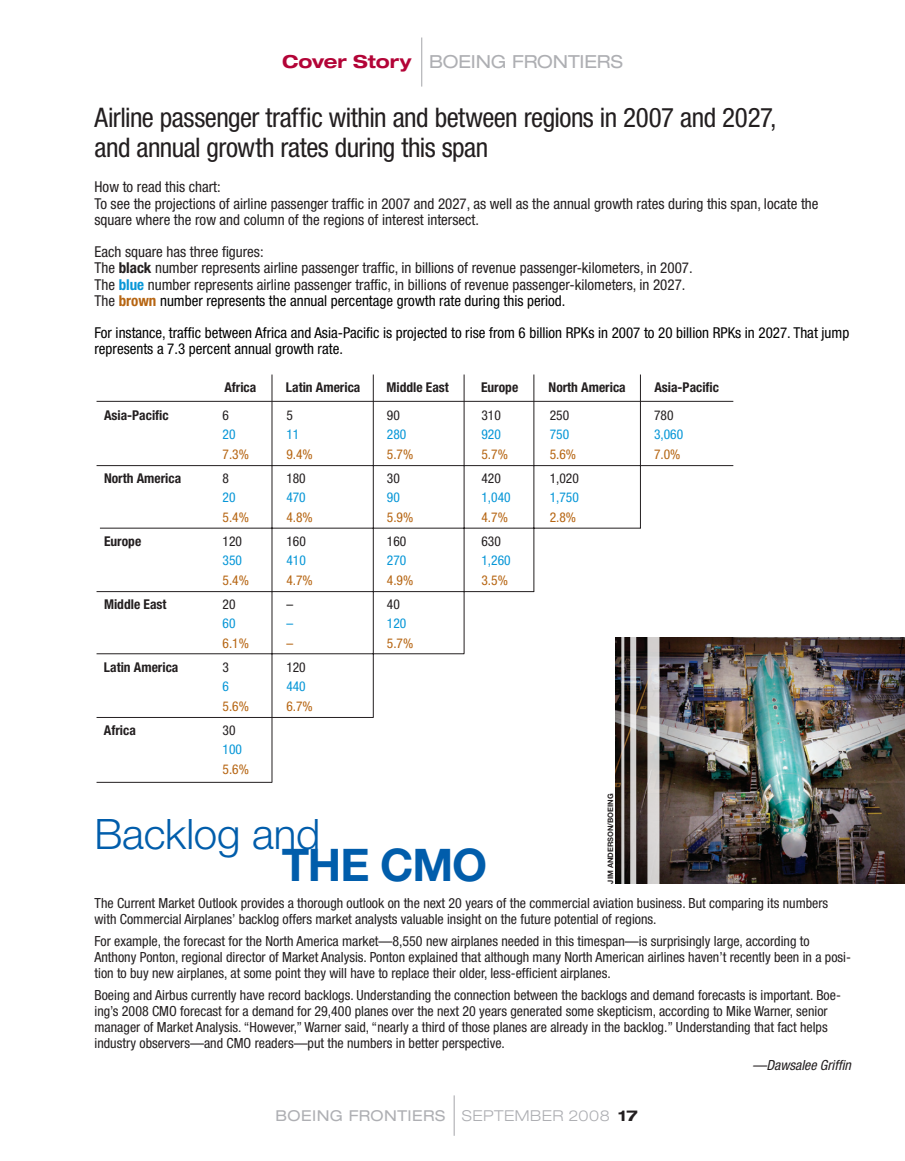
<style>
.page{position:relative;width:905px;height:1161px;background:#fff}
.page>*{position:absolute;margin:0;border:0;box-sizing:border-box;transform-origin:0 0}
.Headline_-_42{font:700 45px "Helvetica Neue LT Std";color:#015dab}
.Headline_-_42-2{font:300 42px "Helvetica Neue LT Std";letter-spacing:-.005em;color:#015dab}
.Deckhead{font:condensed 27px/30px "Helvetica Neue LT Std";letter-spacing:-.02em;color:#231f20}
.Body_copy{font:expanded 18px "Helvetica Neue LT Std";letter-spacing:-.01em;color:#aeafb3}
.Sidebar_-_body{font:condensed 15px/16.5px "Helvetica Neue LT Std";color:#231f20}
.Sidebar_-_body-2{font:condensed 15px/16.5px "Helvetica Neue LT Std";color:#000}
.t1{font:expanded 15px "Helvetica Neue LT Std";letter-spacing:.025em;color:#aeafb3}
.Sidebar_-_body-3{font:condensed 13.95px/16px "Helvetica Neue LT Std";color:#231f20}
.Sidebar_-_body-4{font:italic condensed 13.95px "Helvetica Neue LT Std";color:#231f20}
.t2{font:700 condensed 13.5px "Helvetica Neue";color:#231f20}
.t3{font:condensed 13.5px/19.5px "Helvetica Neue";color:#b66512}
.t4{font:condensed 13.5px "Helvetica Neue";color:#0696d7}
.t5{font:condensed 13.5px "Helvetica Neue";color:#231f20}
.Photo_credit{font:700 7.5px "Helvetica Neue LT Std";color:#231f20}
.s1{font-weight:700;color:#b30437}
.s2{font-weight:700}
.s3{font-weight:700;color:#0696d7}
.s4{font-weight:700;color:#b66512}
.s5{color:#000}
.s6{color:#231f20}
.s7{color:#0696d7}
.s8{font-weight:300}
.s9{font-weight:700;color:#231f20}
</style>
<div class="page">
<hr style="left:453px;top:1095px;width:1px;height:41px;background:#aeafb3">
<hr style="left:421px;top:38px;width:1px;height:49px;background:#aeafb3">
<hr style="left:96px;top:401px;width:637px;height:1px;background:#231f20">
<hr style="left:96px;top:782px;width:176px;height:1px;background:#231f20">
<hr style="left:96px;top:465px;width:637px;height:1px;background:#231f20">
<hr style="left:272px;top:375px;width:1px;height:408px;background:#231f20">
<hr style="left:373px;top:375px;width:1px;height:342px;background:#231f20">
<hr style="left:464px;top:375px;width:1px;height:279px;background:#231f20">
<hr style="left:533px;top:375px;width:1px;height:217px;background:#231f20">
<hr style="left:640px;top:375px;width:1px;height:153px;background:#231f20">
<hr style="left:100px;top:528px;width:540px;height:1px;background:#231f20">
<hr style="left:96px;top:591px;width:438px;height:1px;background:#231f20">
<hr style="left:96px;top:654px;width:368px;height:1px;background:#231f20">
<hr style="left:96px;top:717px;width:277px;height:1px;background:#231f20">
<img style="left:615px;top:638px;width:289px;height:246px">
<hr style="left:621px;top:598px;width:3px;height:294px;background:#fff">
<svg style="left:630px;top:637px;width:6px;height:247px"></svg>
<svg style="left:647px;top:637px;width:12px;height:247px;background:#d2cfcf"></svg>
<p class="Body_copy" style="left:282px;top:51px;width:342px"><span class="s1">Cover Story</span> BOEING FRONTIERS</p>
<p class="Deckhead" style="left:94px;top:103px;width:683px">Airline passenger traffic within and between regions in 2007 and 2027, and annual growth rates during this span</p>
<p class="Sidebar_-_body" style="left:94px;top:179px;width:725px">How to read this chart:<br>To see the projections of airline passenger traffic in 2007 and 2027, as well as the annual growth rates during this span, locate the square where the row and column of the regions of interest intersect.</p>
<p class="Sidebar_-_body" style="left:94px;top:243px;width:599px">Each square has three figures:<br>The <span class="s2">black</span> number represents airline passenger traffic, in billions of revenue passenger-kilometers, in 2007.<br>The <span class="s3">blue</span> number represents airline passenger traffic, in billions of revenue passenger-kilometers, in 2027.<br>The <span class="s4">brown</span> <span class="s5">number represents the annual percentage growth rate during this period.</span></p>
<p class="Sidebar_-_body-2" style="left:94px;top:324px;width:756px">For instance, traffic between Africa and Asia-Pacific is projected to rise from 6 billion RPKs in 2007 to 20 billion RPKs in 2027. That jump represents a 7.3 percent annual growth rate.</p>
<p class="t2" style="left:224px;top:379px;width:33px">Africa</p>
<p class="t2" style="left:286px;top:379px;width:76px">Latin America</p>
<p class="t2" style="left:386px;top:379px;width:64px">Middle East</p>
<p class="t2" style="left:481px;top:379px;width:39px">Europe</p>
<p class="t2" style="left:548px;top:379px;width:79px">North America</p>
<p class="t2" style="left:654px;top:379px;width:66px">Asia-Pacific</p>
<p class="t2" style="left:104px;top:407px;width:66px">Asia-Pacific</p>
<p class="t5" style="left:222px;top:407px;width:8px">6</p>
<p class="t5" style="left:286px;top:407px;width:8px">5</p>
<p class="t5" style="left:387px;top:407px;width:14px">90</p>
<p class="t5" style="left:481px;top:407px;width:21px">310</p>
<p class="t5" style="left:549px;top:407px;width:21px">250</p>
<p class="t5" style="left:654px;top:407px;width:21px">780</p>
<p class="t4" style="left:222px;top:427px;width:14px">20</p>
<p class="t4" style="left:286px;top:427px;width:14px">11</p>
<p class="t4" style="left:387px;top:427px;width:21px">280</p>
<p class="t4" style="left:481px;top:427px;width:21px">920</p>
<p class="t4" style="left:549px;top:427px;width:21px">750</p>
<p class="t4" style="left:654px;top:427px;width:31px">3,060</p>
<p class="t3" style="left:222px;top:444px;width:28px">7.3%</p>
<p class="t3" style="left:286px;top:444px;width:28px">9.4%</p>
<p class="t3" style="left:387px;top:444px;width:28px">5.7%</p>
<p class="t3" style="left:481px;top:444px;width:28px">5.7%</p>
<p class="t3" style="left:549px;top:444px;width:28px">5.6%</p>
<p class="t3" style="left:654px;top:444px;width:28px">7.0%</p>
<p class="t2" style="left:104px;top:470px;width:79px">North America</p>
<p class="t5" style="left:222px;top:470px;width:8px">8</p>
<p class="t5" style="left:286px;top:470px;width:21px">180</p>
<p class="t5" style="left:387px;top:470px;width:14px">30</p>
<p class="t5" style="left:481px;top:470px;width:21px">420</p>
<p class="t5" style="left:549px;top:470px;width:31px">1,020</p>
<p class="t4" style="left:222px;top:490px;width:14px">20</p>
<p class="t4" style="left:286px;top:490px;width:21px">470</p>
<p class="t4" style="left:387px;top:490px;width:14px">90</p>
<p class="t4" style="left:481px;top:490px;width:31px">1,040</p>
<p class="t4" style="left:549px;top:490px;width:31px">1,750</p>
<p class="t3" style="left:222px;top:507px;width:28px">5.4%</p>
<p class="t3" style="left:286px;top:507px;width:28px">4.8%</p>
<p class="t3" style="left:387px;top:507px;width:28px">5.9%</p>
<p class="t3" style="left:481px;top:507px;width:28px">4.7%</p>
<p class="t3" style="left:549px;top:507px;width:28px">2.8%</p>
<p class="t2" style="left:104px;top:533px;width:39px">Europe</p>
<p class="t5" style="left:222px;top:533px;width:21px">120</p>
<p class="t5" style="left:286px;top:533px;width:21px">160</p>
<p class="t5" style="left:387px;top:533px;width:21px">160</p>
<p class="t5" style="left:481px;top:533px;width:21px">630</p>
<p class="t4" style="left:222px;top:553px;width:21px">350</p>
<p class="t4" style="left:286px;top:553px;width:21px">410</p>
<p class="t4" style="left:387px;top:553px;width:21px">270</p>
<p class="t4" style="left:481px;top:553px;width:31px">1,260</p>
<p class="t3" style="left:222px;top:570px;width:28px">5.4%</p>
<p class="t3" style="left:286px;top:570px;width:28px">4.7%</p>
<p class="t3" style="left:387px;top:570px;width:28px">4.9%</p>
<p class="t3" style="left:481px;top:570px;width:28px">3.5%</p>
<p class="t2" style="left:104px;top:596px;width:64px">Middle East</p>
<p class="t5" style="left:222px;top:596px;width:14px">20</p>
<p class="t5" style="left:286px;top:596px;width:8px">–</p>
<p class="t5" style="left:387px;top:596px;width:14px">40</p>
<p class="t4" style="left:222px;top:615px;width:14px">60</p>
<p class="t4" style="left:286px;top:615px;width:8px">–</p>
<p class="t4" style="left:387px;top:615px;width:21px">120</p>
<p class="t3" style="left:222px;top:633px;width:28px">6.1%</p>
<p class="t3" style="left:286px;top:633px;width:8px">–</p>
<p class="t3" style="left:387px;top:633px;width:28px">5.7%</p>
<p class="t2" style="left:104px;top:659px;width:76px">Latin America</p>
<p class="t5" style="left:222px;top:659px;width:8px">3</p>
<p class="t5" style="left:286px;top:659px;width:21px">120</p>
<p class="t4" style="left:222px;top:678px;width:8px">6</p>
<p class="t4" style="left:286px;top:678px;width:21px">440</p>
<p class="t3" style="left:222px;top:696px;width:28px">5.6%</p>
<p class="t3" style="left:286px;top:696px;width:28px">6.7%</p>
<p class="t2" style="left:104px;top:722px;width:33px">Africa</p>
<p class="t3" style="left:222px;top:720px;width:28px"><span class="s6">30<br></span><span class="s7">100<br></span>5.6%</p>
<p class="Headline_-_42-2" style="left:94px;top:808px;width:227px">Backlog and</p>
<p class="Headline_-_42" style="left:282px;top:837px;width:204px">THE CMO</p>
<p class="Photo_credit" style="left:606px;top:884px;width:92px;rotate:-90deg">j im anderson/boeing</p>
<p class="Sidebar_-_body-3" style="left:94px;top:895px;width:735px">The Current Market Outlook provides a thorough outlook on the next 20 years of the commercial aviation business. But comparing its numbers with Commercial Airplanes’ backlog offers market analysts valuable insight on the future potential of regions.</p>
<p class="Sidebar_-_body-3" style="left:94px;top:933px;width:758px">For example, the forecast for the North America market—8,550 new airplanes needed in this timespan—is surprisingly large, according to<br>Anthony Ponton, regional director of Market Analysis. Ponton explained that although many North American airlines haven’t recently been in a posi&shy;tion to buy new airplanes, at some point they will have to replace their older, less-efficient airplanes.</p>
<p class="Sidebar_-_body-3" style="left:94px;top:987px;width:747px">Boeing and Airbus currently have record backlogs. Understanding the connection between the backlogs and demand forecasts is important. Boe&shy;ing’s 2008 CMO forecast for a demand for 29,400 planes over the next 20 years generated some skepticism, according to Mike Warner, senior manager of Market Analysis. “However,” Warner said, “nearly a third of those planes are already in the backlog.” Understanding that fact helps industry observers—and CMO readers—put the numbers in better perspective.</p>
<p class="Sidebar_-_body-4" style="left:752px;top:1057px;width:100px">—Dawsalee Griffin</p>
<p class="t1" style="left:275px;top:1107px;width:364px">BOEING FRONTIERS <span class="s8">SEPTEMBER 2008</span> <span class="s9">17</span></p>
</div>
